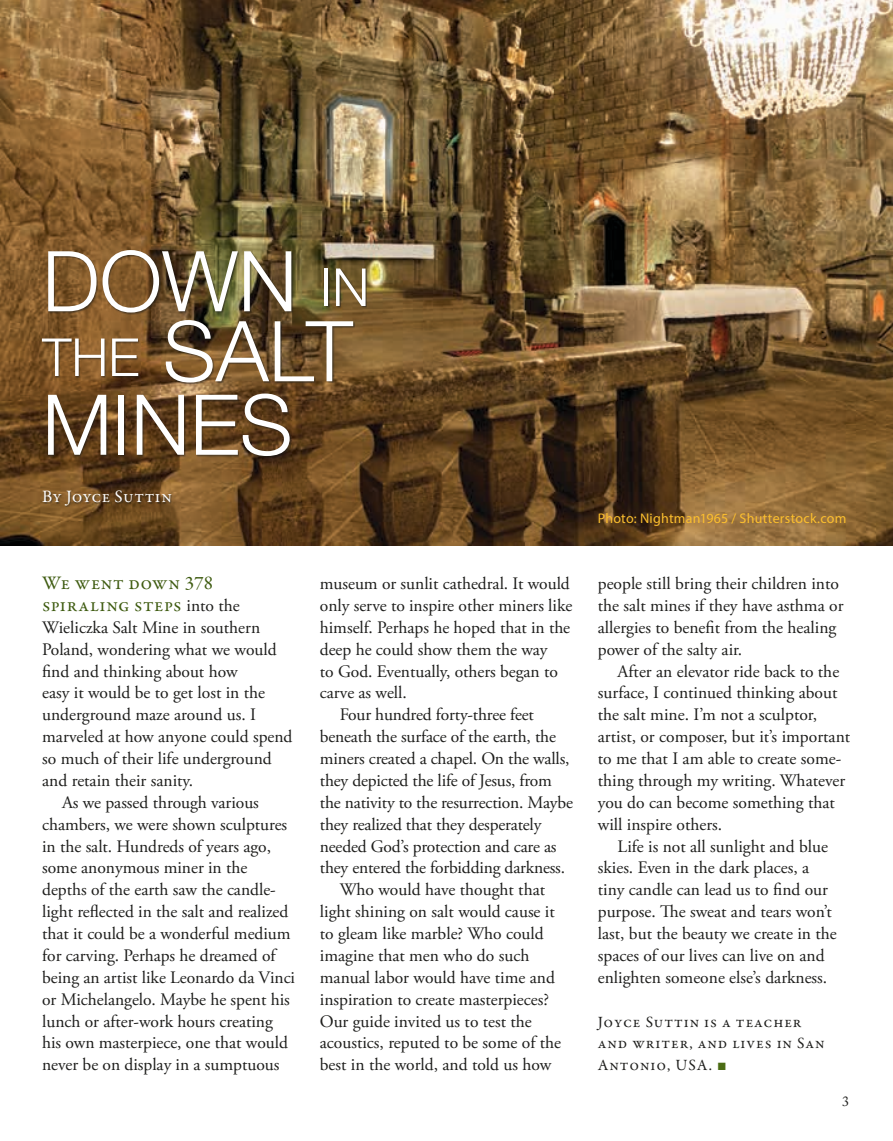
<style>
.page{position:relative;width:893px;height:1141px;background:#fff}
.page>*{position:absolute;margin:0;border:0;box-sizing:border-box;transform-origin:0 0}
.t1{font:300 84px/71.8px "Helvetica Neue LT Std";color:#fff}
.t2{font:19.25px/21.9px "Garamond Premr Pro";letter-spacing:.02em;color:#3e5b10}
.t3{font:17.5px/21.9px "Adobe Garamond Pro";color:#1d1d1b}
.t4{font:17.5px "Garamond Premr Pro";letter-spacing:.025em;color:#fff}
.t5{font:15.75px/21.9px "Garamond Premr Pro";letter-spacing:.06em;color:#1d1d1b}
.t6{font:14px "Myriad Pro";letter-spacing:.015em;color:#fcbf2e}
.t7{font:14px "Adobe Caslon Pro";color:#1d1d1b}
.s1{font-size:52.5px}
.s2{font-family:"Adobe Garamond Pro";font-size:17.5px;color:#1d1d1b}
.s3{font-family:"Arial";color:#4b6c14}
</style>
<div class="page">
<img style="left:0;top:0;width:893px;height:546px">
<div style="left:43px;top:251px;width:324px;height:256px;background:#1d1d1b;opacity:.55"></div>
<h1 class="t1" style="left:42px;top:244px;width:329px">DOWN <span class="s1">IN<br>THE</span> SALT<br>MINES</h1>
<p class="t4" style="left:42px;top:485px;width:131px">By Joyce Suttin</p>
<p class="t2" style="left:42px;top:573px;width:199px">We went down 378 spiraling steps <span class="s2">into the</span></p>
<p class="t3" style="left:42px;top:617px;width:220px">Wieliczka Salt Mine in southern</p>
<p class="t3" style="left:42px;top:639px;width:236px">Poland, wondering what we would</p>
<p class="t3" style="left:42px;top:661px;width:197px">find and thinking about how</p>
<p class="t3" style="left:42px;top:683px;width:224px">easy it would be to get lost in the</p>
<p class="t3" style="left:42px;top:704px;width:215px">underground maze around us. I</p>
<p class="t3" style="left:42px;top:726px;width:252px">marveled at how anyone could spend</p>
<p class="t3" style="left:42px;top:748px;width:231px">so much of their life underground</p>
<p class="t3" style="left:42px;top:770px;width:152px">and retain their sanity.</p>
<p class="t3" style="left:62px;top:792px;width:198px">As we passed through various</p>
<p class="t3" style="left:42px;top:814px;width:247px">chambers, we were shown sculptures</p>
<p class="t3" style="left:42px;top:836px;width:230px">in the salt. Hundreds of years ago,</p>
<p class="t3" style="left:42px;top:858px;width:207px">some anonymous miner in the</p>
<p class="t3" style="left:42px;top:879px;width:235px">depths of the earth saw the candle-</p>
<p class="t3" style="left:42px;top:901px;width:248px">light reflected in the salt and realized</p>
<p class="t3" style="left:42px;top:923px;width:250px">that it could be a wonderful medium</p>
<p class="t3" style="left:42px;top:945px;width:235px">for carving. Perhaps he dreamed of</p>
<p class="t3" style="left:42px;top:967px;width:254px">being an artist like Leonardo da Vinci</p>
<p class="t3" style="left:42px;top:989px;width:249px">or Michelangelo. Maybe he spent his</p>
<p class="t3" style="left:42px;top:1011px;width:232px">lunch or after-work hours creating</p>
<p class="t3" style="left:42px;top:1033px;width:247px">his own masterpiece, one that would</p>
<p class="t3" style="left:42px;top:1054px;width:239px">never be on display in a sumptuous</p>
<p class="t3" style="left:320px;top:573px;width:251px">museum or sunlit cathedral. It would</p>
<p class="t3" style="left:320px;top:595px;width:254px">only serve to inspire other miners like</p>
<p class="t3" style="left:320px;top:617px;width:252px">himself. Perhaps he hoped that in the</p>
<p class="t3" style="left:320px;top:639px;width:229px">deep he could show them the way</p>
<p class="t3" style="left:320px;top:661px;width:240px">to God. Eventually, others began to</p>
<p class="t3" style="left:320px;top:683px;width:88px">carve as well.</p>
<p class="t3" style="left:340px;top:704px;width:196px">Four hundred forty-three feet</p>
<p class="t3" style="left:320px;top:726px;width:238px">beneath the surface of the earth, the</p>
<p class="t3" style="left:320px;top:748px;width:251px">miners created a chapel. On the walls,</p>
<p class="t3" style="left:320px;top:770px;width:234px">they depicted the life of Jesus, from</p>
<p class="t3" style="left:320px;top:792px;width:255px">the nativity to the resurrection. Maybe</p>
<p class="t3" style="left:320px;top:814px;width:223px">they realized that they desperately</p>
<p class="t3" style="left:320px;top:836px;width:238px">needed God’s protection and care as</p>
<p class="t3" style="left:320px;top:858px;width:247px">they entered the forbidding darkness.</p>
<p class="t3" style="left:340px;top:879px;width:207px">Who would have thought that</p>
<p class="t3" style="left:320px;top:901px;width:236px">light shining on salt would cause it</p>
<p class="t3" style="left:320px;top:923px;width:225px">to gleam like marble? Who could</p>
<p class="t3" style="left:320px;top:945px;width:211px">imagine that men who do such</p>
<p class="t3" style="left:320px;top:967px;width:237px">manual labor would have time and</p>
<p class="t3" style="left:320px;top:989px;width:231px">inspiration to create masterpieces?</p>
<p class="t3" style="left:320px;top:1011px;width:214px">Our guide invited us to test the</p>
<p class="t3" style="left:320px;top:1033px;width:243px">acoustics, reputed to be some of the</p>
<p class="t3" style="left:320px;top:1054px;width:233px">best in the world, and told us how</p>
<p class="t6" style="left:598px;top:510px;width:250px">Photo: Nightman1965 / Shutterstock.com</p>
<p class="t3" style="left:598px;top:573px;width:247px">people still bring their children into the salt mines if they have asthma or allergies to benefit from the healing power of the salty air.</p>
<p class="t3" style="left:598px;top:661px;width:254px;text-indent:20px">After an elevator ride back to the surface, I continued thinking about the salt mine. I’m not a sculptor, artist, or composer, but it’s important to me that I am able to create some&shy;thing through my writing. Whatever you do can become something that will inspire others.</p>
<p class="t3" style="left:598px;top:836px;width:240px;text-indent:20px">Life is not all sunlight and blue skies. Even in the dark places, a tiny candle can lead us to find our purpose. The sweat and tears won’t last, but the beauty we create in the spaces of our lives can live on and enlighten someone else’s darkness.</p>
<p class="t5" style="left:598px;top:1011px;width:228px">Joyce Suttin is a teacher and writer, and lives in San<br>Antonio, USA. <span class="s3">■</span></p>
<p class="t7" style="left:842px;top:1093px;width:8px">3</p>
</div>
